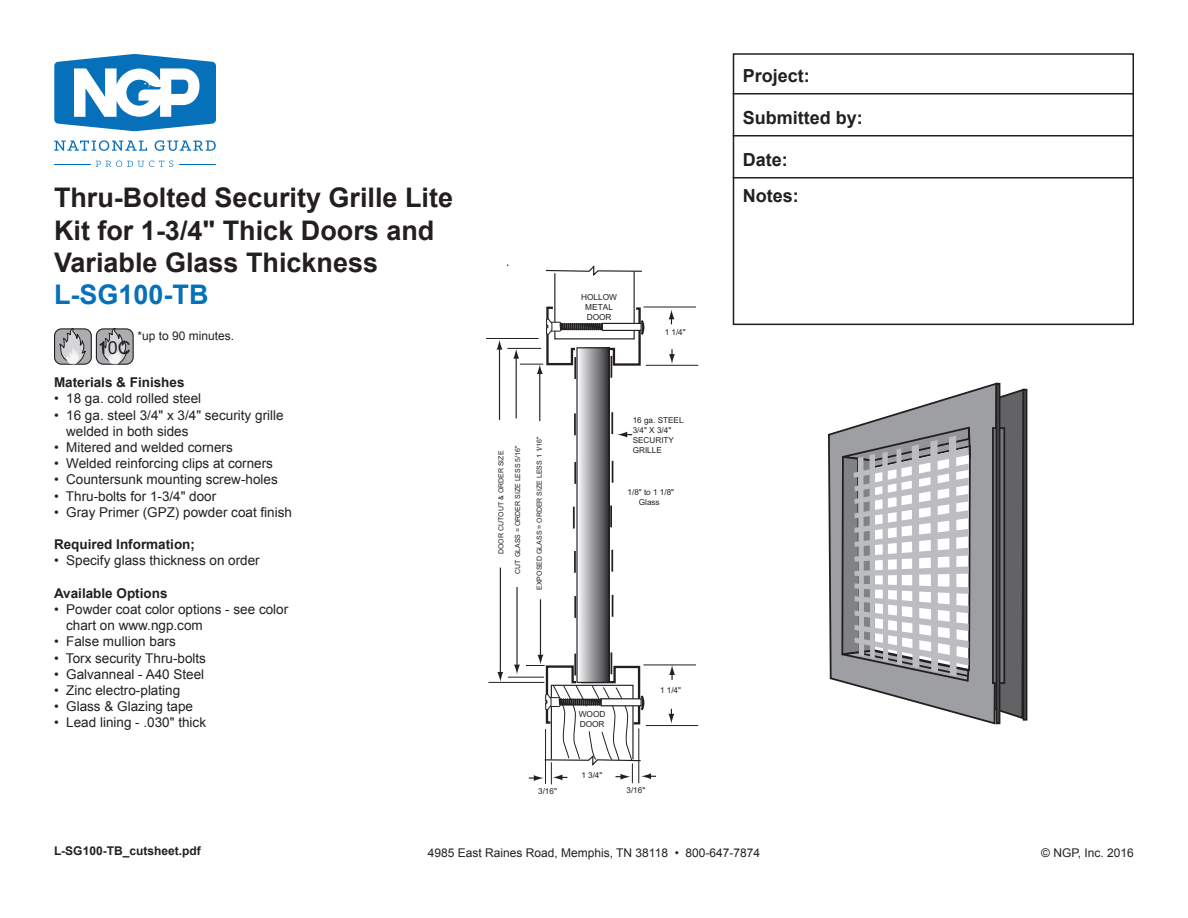
<style>
.page{position:relative;width:1188px;height:918px;background:#fff}
.page>*{position:absolute;margin:0;border:0;box-sizing:border-box;transform-origin:0 0}
.t1{font:700 27px/32.4px "Arial";color:#231f20}
.t2{font:700 27px "Arial";color:#0770ba}
.t3{font:700 18px/36px "Arial";color:#231f20}
.t4{font:18px "Arial";color:#231f20}
.t5{font:13.5px/16.2px "Arial";color:#231f20}
.t6{font:700 13.5px "Arial";color:#231f20}
.t7{font:12px "Arial";color:#231f20}
.t8{font:700 12px "Arial";color:#231f20}
.t9{font:8.25px/10.1px "Arial";color:#231f20}
.t10{font:8.1px/9.9px "Arial";color:#231f20}
.t11{font:7.05px "Arial";color:#231f20}
</style>
<div class="page">
<hr style="left:733px;top:93px;width:401px;height:1px;background:#231f20">
<hr style="left:733px;top:135px;width:401px;height:1px;background:#231f20">
<hr style="left:733px;top:177px;width:401px;height:1px;background:#231f20">
<svg style="left:54px;top:54px;width:162px;height:77px"></svg>
<svg style="left:54px;top:140px;width:93px;height:11px"></svg>
<svg style="left:155px;top:140px;width:61px;height:11px"></svg>
<svg style="left:96px;top:161px;width:77px;height:6px"></svg>
<hr style="left:54px;top:164px;width:37px;height:1px;background:#0770ba">
<hr style="left:179px;top:164px;width:37px;height:1px;background:#0770ba">
<div style="left:733px;top:53px;width:401px;height:272px;border:2px solid #231f20"></div>
<div style="left:55px;top:329px;width:36px;height:35px;background:#acadb1;border-radius:7px"></div>
<div style="left:54px;top:328px;width:38px;height:37px;border:1px solid #231f20;border-radius:7px"></div>
<svg style="left:60px;top:328px;width:26px;height:37px"></svg>
<div style="left:96px;top:329px;width:37px;height:35px;background:#acadb1;border-radius:7px"></div>
<div style="left:96px;top:328px;width:38px;height:37px;border:1px solid #231f20;border-radius:7px"></div>
<svg style="left:101px;top:328px;width:27px;height:37px"></svg>
<hr style="left:643px;top:665px;width:53px;height:1px;background:#231f20">
<hr style="left:646px;top:725px;width:52px;height:1px;background:#231f20">
<hr style="left:488px;top:682px;width:56px;height:1px;background:#231f20">
<hr style="left:646px;top:365px;width:52px;height:1px;background:#231f20">
<hr style="left:643px;top:307px;width:53px;height:1px;background:#231f20">
<hr style="left:486px;top:338px;width:53px;height:1px;background:#231f20">
<svg style="left:669px;top:349px;width:6px;height:15px"></svg>
<hr style="left:500px;top:568px;width:1px;height:106px;background:#231f20">
<svg style="left:497px;top:672px;width:6px;height:10px"></svg>
<svg style="left:668px;top:709px;width:6px;height:15px"></svg>
<svg style="left:669px;top:665px;width:6px;height:15px"></svg>
<svg style="left:669px;top:309px;width:5px;height:15px"></svg>
<hr style="left:499px;top:348px;width:1px;height:72px;background:#231f20">
<hr style="left:516px;top:587px;width:2px;height:80px;background:#231f20">
<svg style="left:514px;top:665px;width:6px;height:9px"></svg>
<hr style="left:516px;top:357px;width:1px;height:61px;background:#231f20">
<hr style="left:540px;top:599px;width:1px;height:58px;background:#231f20">
<hr style="left:539px;top:372px;width:1px;height:49px;background:#231f20">
<hr style="left:508px;top:677px;width:36px;height:1px;background:#231f20">
<svg style="left:617px;top:432px;width:15px;height:6px"></svg>
<hr style="left:611px;top:412px;width:2px;height:22px;background:#231f20">
<svg style="left:612px;top:461px;width:1px;height:22px"></svg>
<hr style="left:611px;top:550px;width:2px;height:22px;background:#231f20">
<svg style="left:612px;top:595px;width:1px;height:22px"></svg>
<hr style="left:574px;top:413px;width:2px;height:22px;background:#231f20">
<hr style="left:574px;top:462px;width:2px;height:22px;background:#231f20">
<hr style="left:574px;top:551px;width:2px;height:22px;background:#231f20">
<hr style="left:574px;top:596px;width:2px;height:22px;background:#231f20">
<hr style="left:574px;top:357px;width:2px;height:22px;background:#231f20">
<svg style="left:526px;top:652px;width:130px;height:132px"></svg>
<svg style="left:497px;top:264px;width:147px;height:114px"></svg>
<div style="left:577px;top:348px;width:32px;height:334px;background:linear-gradient(to right,#fbfdff,#3b3c3e)"></div>
<div style="left:576px;top:347px;width:34px;height:336px;border:1px solid #231f20"></div>
<hr style="left:610px;top:505px;width:2px;height:22px;background:#231f20">
<hr style="left:573px;top:507px;width:2px;height:22px;background:#231f20">
<svg style="left:1000px;top:387px;width:25px;height:333px;background:#636365"></svg>
<svg style="left:828px;top:382px;width:170px;height:342px"></svg>
<svg style="left:992px;top:427px;width:13px;height:257px;background:#4e4d4f"></svg>
<div style="left:1023px;top:389px;width:4px;height:332px;border:2px solid #231f20"></div>
<div style="left:996px;top:383px;width:4px;height:341px;border:2px solid #231f20"></div>
<svg style="left:833px;top:425px;width:139px;height:258px"></svg>
<h1 class="t1" style="left:54px;top:182px;width:401px">Thru-Bolted Security Grille Lite<br>Kit for 1-3/4" Thick Doors and<br>Variable Glass Thickness</h1>
<h1 class="t2" style="left:54px;top:277px;width:156px">L-SG100-TB</h1>
<p class="t7" style="left:137px;top:328px;width:98px">*up to 90 minutes.</p>
<h2 class="t4" style="left:98px;top:336px;width:35px">10C</h2>
<p class="t6" style="left:54px;top:373px;width:132px">Materials &amp; Finishes</p>
<p class="t5" style="left:54px;top:391px;width:149px">• 18 ga. cold rolled steel</p>
<p class="t5" style="left:66px;top:407px;width:219px;text-indent:-12px">• 16 ga. steel 3/4" x 3/4" security grille welded in both sides</p>
<p class="t5" style="left:54px;top:439px;width:180px">• Mitered and welded corners</p>
<p class="t5" style="left:54px;top:455px;width:221px">• Welded reinforcing clips at corners</p>
<p class="t5" style="left:54px;top:472px;width:225px">• Countersunk mounting screw-holes</p>
<p class="t5" style="left:54px;top:488px;width:164px">• Thru-bolts for 1-3/4" door</p>
<p class="t5" style="left:54px;top:504px;width:240px">• Gray Primer (GPZ) powder coat finish</p>
<p class="t6" style="left:54px;top:535px;width:143px">Required Information;</p>
<p class="t5" style="left:54px;top:553px;width:207px">• Specify glass thickness on order</p>
<p class="t6" style="left:54px;top:584px;width:115px">Available Options</p>
<p class="t5" style="left:66px;top:601px;width:224px;text-indent:-12px">• Powder coat color options - see color chart on www.ngp.com</p>
<p class="t5" style="left:54px;top:634px;width:123px">• False mullion bars</p>
<p class="t5" style="left:54px;top:650px;width:154px">• Torx security Thru-bolts</p>
<p class="t5" style="left:54px;top:666px;width:152px">• Galvanneal - A40 Steel</p>
<p class="t5" style="left:54px;top:682px;width:128px">• Zinc electro-plating</p>
<p class="t5" style="left:54px;top:698px;width:141px">• Glass &amp; Glazing tape</p>
<p class="t5" style="left:54px;top:715px;width:154px">• Lead lining - .030" thick</p>
<p class="t11" style="left:498px;top:554px;width:105px;rotate:-90deg">DOOR CUTOUT &amp; ORDER SIZE</p>
<p class="t11" style="left:515px;top:574px;width:130px;rotate:-90deg">CUT GLASS = ORDER SIZE LESS 5/16"</p>
<p class="t11" style="left:537px;top:590px;width:155px;rotate:-90deg">EXPOSED GLASS = ORDER SIZE LESS 1 1/16"</p>
<p class="t9" style="left:581px;top:293px;width:38px;text-align:center">HOLLOW<br>METAL<br>DOOR</p>
<p class="t10" style="left:665px;top:328px;width:23px">1 1/4"</p>
<p class="t10" style="left:633px;top:416px;width:52px">16 ga. STEEL<br>3/4" X 3/4"<br>SECURITY<br>GRILLE</p>
<p class="t10" style="left:628px;top:488px;width:48px;text-align:center">1/8" to 1 1/8"<br>Glass</p>
<p class="t9" style="left:579px;top:710px;width:28px">WOOD<br>DOOR</p>
<p class="t10" style="left:581px;top:771px;width:23px">1 3/4"</p>
<p class="t10" style="left:660px;top:686px;width:23px">1 1/4"</p>
<p class="t10" style="left:538px;top:787px;width:20px">3/16"</p>
<p class="t10" style="left:627px;top:786px;width:20px">3/16"</p>
<h2 class="t3" style="left:743px;top:58px;width:69px">Project:</h2>
<h2 class="t3" style="left:743px;top:100px;width:122px">Submitted by:</h2>
<h2 class="t3" style="left:743px;top:142px;width:57px">Date:<br>Notes:</h2>
<p class="t8" style="left:54px;top:843px;width:148px">L-SG100-TB_cutsheet.pdf</p>
<p class="t7" style="left:428px;top:844px;width:334px">4985 East Raines Road, Memphis, TN 38118 • 800-647-7874</p>
<p class="t7" style="left:1041px;top:844px;width:94px">© NGP, Inc. 2016</p>
</div>
